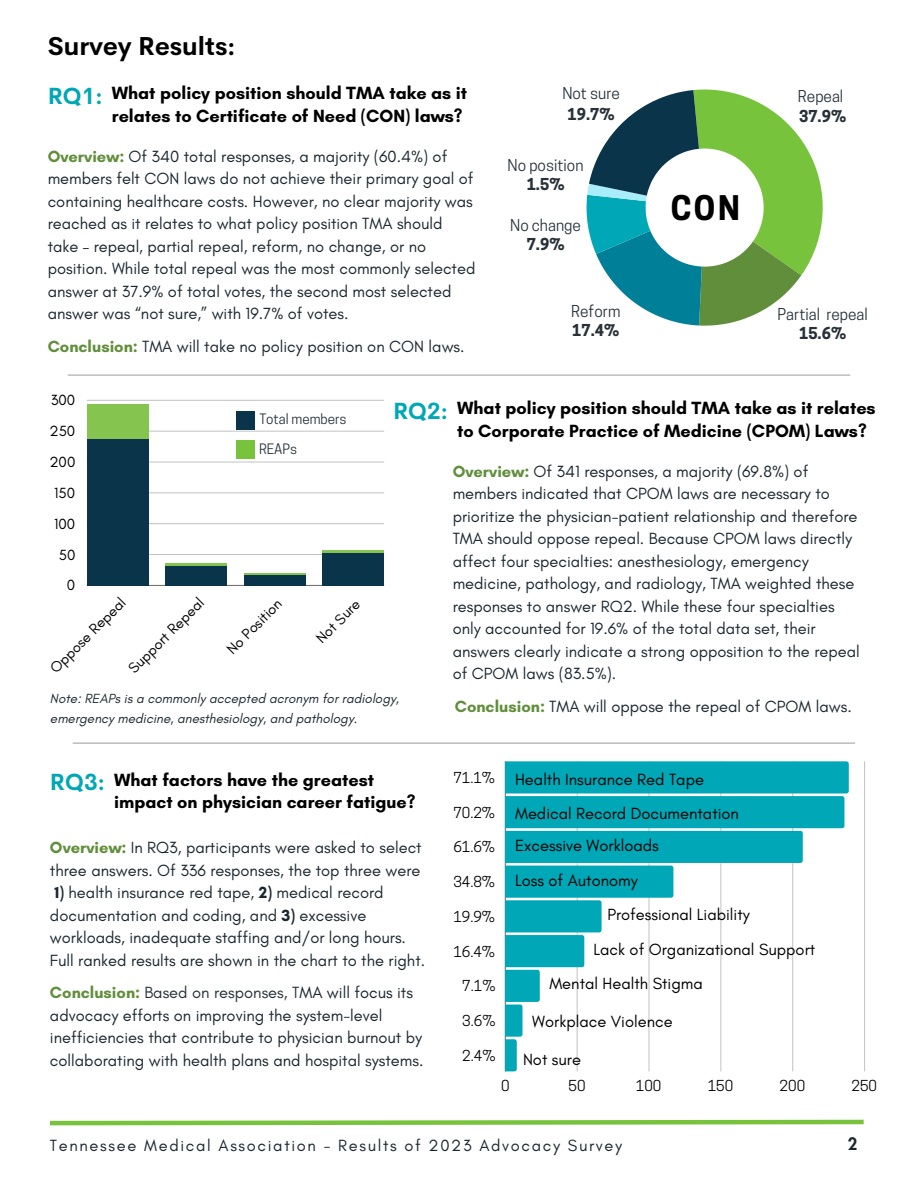
<style>
.page{position:relative;width:918px;height:1188px;background:#fff}
.page>*{position:absolute;margin:0;border:0;box-sizing:border-box;transform-origin:0 0}
.t1{font:700 31.8px "Cooper Hewitt";color:#000}
.t2{font:700 25.35px "Cerebri Sans";color:#000}
.t3{font:700 22.95px "Cerebri Sans";color:#00a7b6}
.t4{font:700 18px/22.5px "Glacial Indifference";color:#000}
.t5{font:16.5px/22.5px "Glacial Indifference";color:#1b272f}
.t6{font:16.5px "Glacial Indifference";color:#000}
.t7{font:16.5px "Glacial Indifference";letter-spacing:.1em;color:#1b272f}
.t8{font:800 16.5px "Futura LT Pro";color:#1b272f}
.t9{font:15.45px "Cooper Hewitt";color:#283139}
.t10{font:700 15.45px "Cooper Hewitt";color:#283139}
.t11{font:15px "Glacial Indifference";color:#000}
.t12{font:14.25px "Cooper Hewitt";color:#000}
.t13{font:italic 13.5px/19.2px "Glacial Indifference";color:#1b272f}
.t14{font:13.5px "Cooper Hewitt";color:#283139}
.s1{font-weight:700;color:#608e3a}
.s2{font-weight:700}
.s3{color:#283139}
</style>
<div class="page">
<svg style="left:50px;top:1119px;width:814px;height:7px"></svg>
<svg style="left:586px;top:89px;width:237px;height:237px"></svg>
<hr style="left:87px;top:554px;width:297px;height:1px;background:#000">
<hr style="left:87px;top:523px;width:297px;height:1px;background:#000">
<hr style="left:87px;top:493px;width:297px;height:1px;background:#000">
<hr style="left:87px;top:462px;width:297px;height:1px;background:#000">
<hr style="left:87px;top:431px;width:297px;height:1px;background:#000">
<hr style="left:87px;top:400px;width:297px;height:1px;background:#000">
<hr style="left:87px;top:585px;width:297px;height:1px;background:#000">
<div style="left:87px;top:439px;width:62px;height:146px;background:#0a344a"></div>
<div style="left:87px;top:404px;width:62px;height:35px;background:#85c44e"></div>
<div style="left:165px;top:566px;width:62px;height:19px;background:#0a344a"></div>
<hr style="left:165px;top:563px;width:62px;height:3px;background:#85c44e">
<div style="left:244px;top:574px;width:62px;height:11px;background:#0a344a"></div>
<hr style="left:244px;top:573px;width:62px;height:1px;background:#85c44e">
<div style="left:322px;top:553px;width:62px;height:32px;background:#0a344a"></div>
<hr style="left:322px;top:550px;width:62px;height:3px;background:#85c44e">
<hr style="left:864px;top:761px;width:1px;height:310px;background:#000">
<svg style="left:505px;top:761px;width:344px;height:310px"></svg>
<div style="left:236px;top:440px;width:19px;height:19px;background:#77c43c"></div>
<div style="left:236px;top:411px;width:19px;height:19px;background:#0a344a"></div>
<hr style="left:68px;top:375px;width:782px;height:1px;background:#a6a6a6">
<hr style="left:73px;top:743px;width:782px;height:1px;background:#a6a6a6">
<p class="t2" style="left:48px;top:29px;width:189px">Survey Results:</p>
<p class="t3" style="left:48px;top:81px;width:56px">RQ1:</p>
<p class="t4" style="left:112px;top:81px;width:357px">What policy position should TMA take as it relates to Certificate of Need (CON) laws?</p>
<p class="t5" style="left:48px;top:145px;width:429px"><span class="s1">Overview:</span> Of 340 total responses, a majority (60.4%) of members felt CON laws do not achieve their primary goal of containing healthcare costs. However, no clear majority was reached as it relates to what policy position TMA should take – repeal, partial repeal, reform, no change, or no position. While total repeal was the most commonly selected answer at 37.9% of total votes, the second most selected answer was “not sure,” with 19.7% of votes.</p>
<p class="t5" style="left:48px;top:335px;width:418px"><span class="s1">Conclusion:</span> TMA will take no policy position on CON laws.</p>
<p class="t9" style="left:562px;top:88px;width:59px">Not sure</p>
<p class="t10" style="left:568px;top:108px;width:49px">19.7%</p>
<p class="t9" style="left:508px;top:159px;width:77px">No position</p>
<p class="t10" style="left:527px;top:178px;width:39px">1.5%</p>
<p class="t9" style="left:510px;top:219px;width:72px">No change</p>
<p class="t10" style="left:527px;top:238px;width:39px">7.9%</p>
<p class="t9" style="left:571px;top:305px;width:51px">Reform</p>
<p class="t10" style="left:572px;top:324px;width:49px">17.4%</p>
<p class="t1" style="left:671px;top:196px;width:71px">CON</p>
<p class="t9" style="left:798px;top:91px;width:47px">Repeal</p>
<p class="t10" style="left:799px;top:111px;width:49px">37.9%</p>
<p class="t9" style="left:777px;top:308px;width:92px">Partial repeal</p>
<p class="t10" style="left:799px;top:327px;width:49px">15.6%</p>
<p class="t11" style="left:51px;top:391px;width:26px">300</p>
<p class="t3" style="left:393px;top:396px;width:56px">RQ2:</p>
<p class="t4" style="left:457px;top:397px;width:420px">What policy position should TMA take as it relates to Corporate Practice of Medicine (CPOM) Laws?</p>
<p class="t5" style="left:453px;top:460px;width:409px"><span class="s1">Overview:</span> Of 341 responses, a majority (69.8%) of members indicated that CPOM laws are necessary to prioritize the physician-patient relationship and therefore TMA should oppose repeal. Because CPOM laws directly affect four specialties: anesthesiology, emergency medicine, pathology, and radiology, TMA weighted these responses to answer RQ2. While these four specialties only accounted for 19.6% of the total data set, their answers clearly indicate a strong opposition to the repeal of CPOM laws (83.5%).</p>
<p class="t5" style="left:455px;top:695px;width:399px"><span class="s1">Conclusion:</span> TMA will oppose the repeal of CPOM laws.</p>
<p class="t14" style="left:259px;top:414px;width:89px">Total members</p>
<p class="t11" style="left:50px;top:422px;width:27px">250</p>
<p class="t14" style="left:259px;top:443px;width:40px">REAPs</p>
<p class="t11" style="left:49px;top:453px;width:28px">200</p>
<p class="t11" style="left:54px;top:484px;width:22px">150</p>
<p class="t11" style="left:54px;top:514px;width:23px">100</p>
<p class="t11" style="left:59px;top:545px;width:18px">50</p>
<p class="t11" style="left:67px;top:576px;width:10px">0</p>
<p class="t11" style="left:46px;top:664px;width:102px;rotate:-45deg">Oppose Repeal</p>
<p class="t11" style="left:124px;top:664px;width:102px;rotate:-45deg">Support Repeal</p>
<p class="t11" style="left:223px;top:645px;width:73px;rotate:-45deg">No Position</p>
<p class="t11" style="left:312px;top:634px;width:57px;rotate:-45deg">Not Sure</p>
<p class="t13" style="left:50px;top:689px;width:351px">Note: REAPs is a commonly accepted acronym for radiology, emergency medicine, anesthesiology, and pathology.</p>
<p class="t3" style="left:50px;top:768px;width:56px">RQ3:</p>
<p class="t4" style="left:114px;top:768px;width:303px">What factors have the greatest impact on physician career fatigue?</p>
<p class="t5" style="left:50px;top:836px;width:373px"><span class="s1">Overview:</span> In RQ3, participants were asked to select three answers. Of 336 responses, the top three were</p>
<p class="t5" style="left:50px;top:881px;width:377px"><span class="s2">1)</span> health insurance red tape, <span class="s2">2)</span> medical record documentation and coding, and <span class="s2">3)</span> excessive workloads, inadequate staffing and/or long hours.<br>Full ranked results are shown in the chart to the right.</p>
<p class="t5" style="left:50px;top:981px;width:375px"><span class="s1">Conclusion:</span> <span class="s3">Based on responses, T</span>MA will focus its advocacy efforts on improving the system-level inefficiencies that contribute to physician burnout by collaborating with health plans and hospital systems.</p>
<p class="t12" style="left:453px;top:772px;width:43px">71.1%</p>
<p class="t12" style="left:453px;top:807px;width:43px">70.2%</p>
<p class="t12" style="left:453px;top:842px;width:43px">61.6%</p>
<p class="t12" style="left:453px;top:877px;width:43px">34.8%</p>
<p class="t12" style="left:453px;top:911px;width:43px">19.9%</p>
<p class="t12" style="left:453px;top:946px;width:43px">16.4%</p>
<p class="t12" style="left:462px;top:981px;width:35px">7.1%</p>
<p class="t12" style="left:462px;top:1015px;width:35px">3.6%</p>
<p class="t12" style="left:462px;top:1050px;width:35px">2.4%</p>
<p class="t6" style="left:515px;top:769px;width:190px">Health Insurance Red Tape</p>
<p class="t6" style="left:515px;top:803px;width:225px">Medical Record Documentation</p>
<p class="t6" style="left:515px;top:836px;width:145px">Excessive Workloads</p>
<p class="t6" style="left:515px;top:870px;width:124px">Loss of Autonomy</p>
<p class="t6" style="left:607px;top:904px;width:144px">Professional Liability</p>
<p class="t6" style="left:594px;top:939px;width:223px">Lack of Organizational Support</p>
<p class="t6" style="left:549px;top:973px;width:155px">Mental Health Stigma</p>
<p class="t6" style="left:532px;top:1011px;width:142px">Workplace Violence</p>
<p class="t6" style="left:523px;top:1049px;width:60px">Not sure</p>
<p class="t12" style="left:501px;top:1080px;width:10px">0</p>
<p class="t12" style="left:569px;top:1080px;width:19px">50</p>
<p class="t12" style="left:636px;top:1080px;width:27px">100</p>
<p class="t12" style="left:708px;top:1080px;width:27px">150</p>
<p class="t12" style="left:780px;top:1080px;width:27px">200</p>
<p class="t12" style="left:852px;top:1080px;width:27px">250</p>
<p class="t7" style="left:50px;top:1136px;width:574px">Tennessee Medical Association - Results of 2023 Advocacy Survey</p>
<p class="t8" style="left:848px;top:1137px;width:11px">2</p>
</div>
